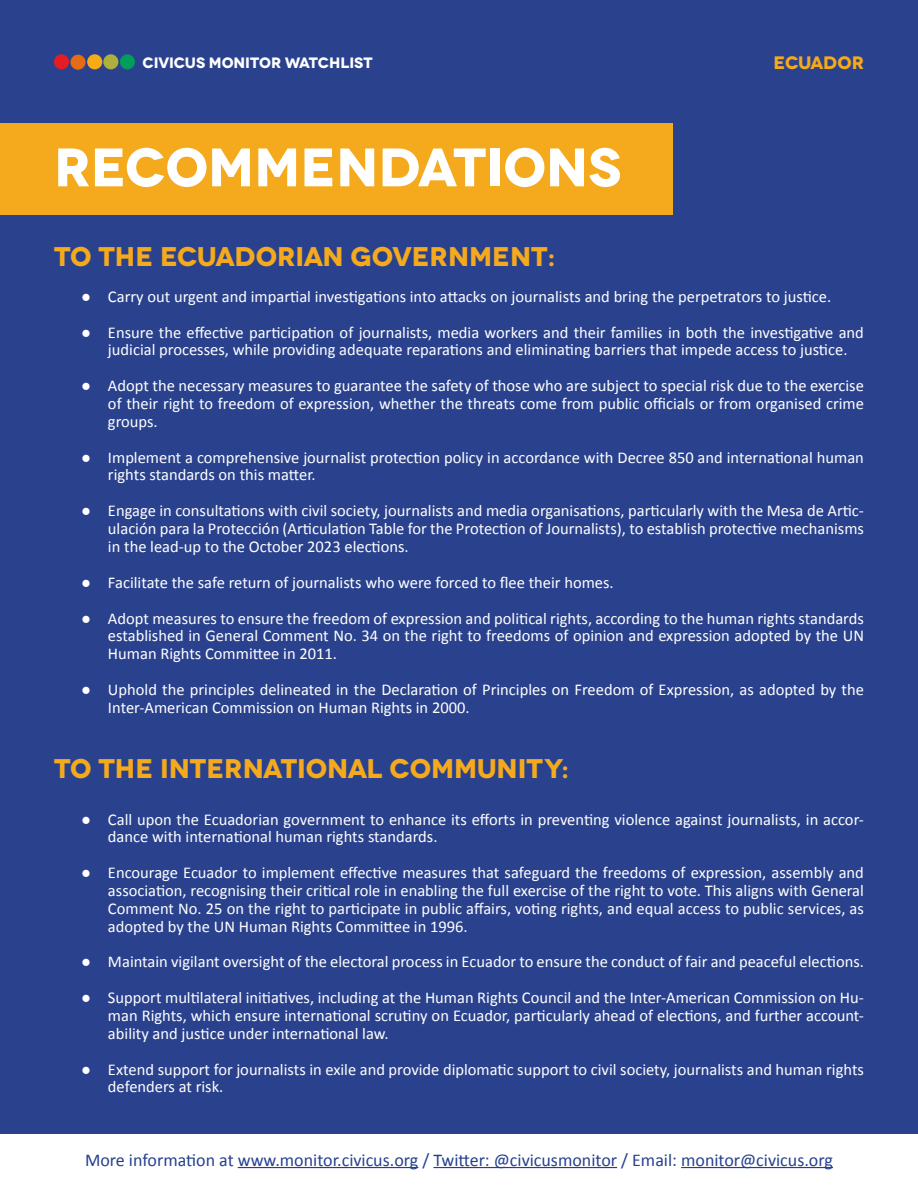
<style>
.page{position:relative;width:918px;height:1188px;background:#2a428e}
.page>*{position:absolute;margin:0;border:0;box-sizing:border-box;transform-origin:0 0}
.t1{font:700 54px "Novecentowide";letter-spacing:-.005em;color:#fff}
.t2{font:700 27px "Novecentowide";color:#f5a91d}
.t3{font:18px "Calibri";color:#25408f}
.t4{font:700 18px "Novecentowide";letter-spacing:-.02em;color:#f5a91d}
.t5{font:16.5px/17.9px "Calibri";color:#fff}
.t6{font:700 15px "Novecentowide";letter-spacing:-.01em;color:#fff}
</style>
<div class="page">
<div style="left:54px;top:54px;width:15px;height:15px;background:#e41d24;border-radius:50%"></div>
<div style="left:70px;top:55px;width:16px;height:15px;background:#e46c16;border-radius:50%"></div>
<div style="left:87px;top:54px;width:15px;height:15px;background:#f7ab17;border-radius:50%"></div>
<div style="left:103px;top:54px;width:15px;height:15px;background:#adb03d;border-radius:50%"></div>
<div style="left:120px;top:54px;width:15px;height:15px;background:#019d5c;border-radius:50%"></div>
<div style="left:0;top:1134px;width:918px;height:54px;background:#fff"></div>
<hr style="left:238px;top:1167px;width:180px;height:1px;background:#25408f">
<hr style="left:433px;top:1167px;width:184px;height:1px;background:#25408f">
<hr style="left:681px;top:1167px;width:152px;height:1px;background:#25408f">
<div style="left:0;top:124px;width:672px;height:91px;background:#f5a91d"></div>
<p class="t6" style="left:143px;top:54px;width:232px">CIVICUS MONITOR WATCHLIST</p>
<p class="t4" style="left:774px;top:52px;width:92px">ECUADOR</p>
<h1 class="t1" style="left:54px;top:134px;width:569px">RECOMMENDATIONS</h1>
<h2 class="t2" style="left:54px;top:240px;width:503px">TO THE ECUADORIAN GOVERNMENT:</h2>
<p class="t5" style="left:81px;top:288px;width:752px">● Carry out urgent and impartial investigations into attacks on journalists and bring the perpetrators to justice.</p>
<p class="t5" style="left:108px;top:323px;width:757px;text-indent:-27px">● Ensure the effective participation of journalists, media workers and their families in both the investigative and judicial processes, while providing adequate reparations and eliminating barriers that impede access to justice.</p>
<p class="t5" style="left:108px;top:377px;width:758px;text-align:justify;text-indent:-27px">● Adopt the necessary measures to guarantee the safety of those who are subject to special risk due to the exercise of their right to freedom of expression, whether the threats come from public officials or from organised crime groups.</p>
<p class="t5" style="left:108px;top:448px;width:757px;text-indent:-27px">● Implement a comprehensive journalist protection policy in accordance with Decree 850 and international human rights standards on this matter.</p>
<p class="t5" style="left:108px;top:502px;width:757px;text-align:justify;text-indent:-27px">● Engage in consultations with civil society, journalists and media organisations, particularly with the Mesa de Artic&shy;ulación para la Protección (Articulation Table for the Protection of Journalists), to establish protective mechanisms in the lead-up to the October 2023 elections.</p>
<p class="t5" style="left:81px;top:573px;width:534px">● Facilitate the safe return of journalists who were forced to flee their homes.</p>
<p class="t5" style="left:108px;top:609px;width:758px;text-align:justify;text-indent:-27px">● Adopt measures to ensure the freedom of expression and political rights, according to the human rights standards established in General Comment No. 34 on the right to freedoms of opinion and expression adopted by the UN Human Rights Committee in 2011.</p>
<p class="t5" style="left:108px;top:681px;width:758px;text-indent:-27px">● Uphold the principles delineated in the Declaration of Principles on Freedom of Expression, as adopted by the<br>Inter-American Commission on Human Rights in 2000.</p>
<h2 class="t2" style="left:54px;top:751px;width:516px">TO THE INTERNATIONAL COMMUNITY:</h2>
<p class="t5" style="left:108px;top:810px;width:757px;text-indent:-27px">● Call upon the Ecuadorian government to enhance its efforts in preventing violence against journalists, in accor&shy;dance with international human rights standards.</p>
<p class="t5" style="left:108px;top:864px;width:757px;text-align:justify;text-indent:-27px">● Encourage Ecuador to implement effective measures that safeguard the freedoms of expression, assembly and association, recognising their critical role in enabling the full exercise of the right to vote. This aligns with General Comment No. 25 on the right to participate in public affairs, voting rights, and equal access to public services, as adopted by the UN Human Rights Committee in 1996.</p>
<p class="t5" style="left:81px;top:953px;width:784px">● Maintain vigilant oversight of the electoral process in Ecuador to ensure the conduct of fair and peaceful elections.</p>
<p class="t5" style="left:108px;top:989px;width:757px;text-align:justify;text-indent:-27px">● Support multilateral initiatives, including at the Human Rights Council and the Inter-American Commission on Hu&shy;man Rights, which ensure international scrutiny on Ecuador, particularly ahead of elections, and further account&shy;ability and justice under international law.</p>
<p class="t5" style="left:108px;top:1060px;width:757px;text-indent:-27px">● Extend support for journalists in exile and provide diplomatic support to civil society, journalists and human rights defenders at risk.</p>
<p class="t3" style="left:85px;top:1148px;width:749px">More information at www.monitor.civicus.org / Twitter: @civicusmonitor / Email: monitor@civicus.org</p>
</div>
